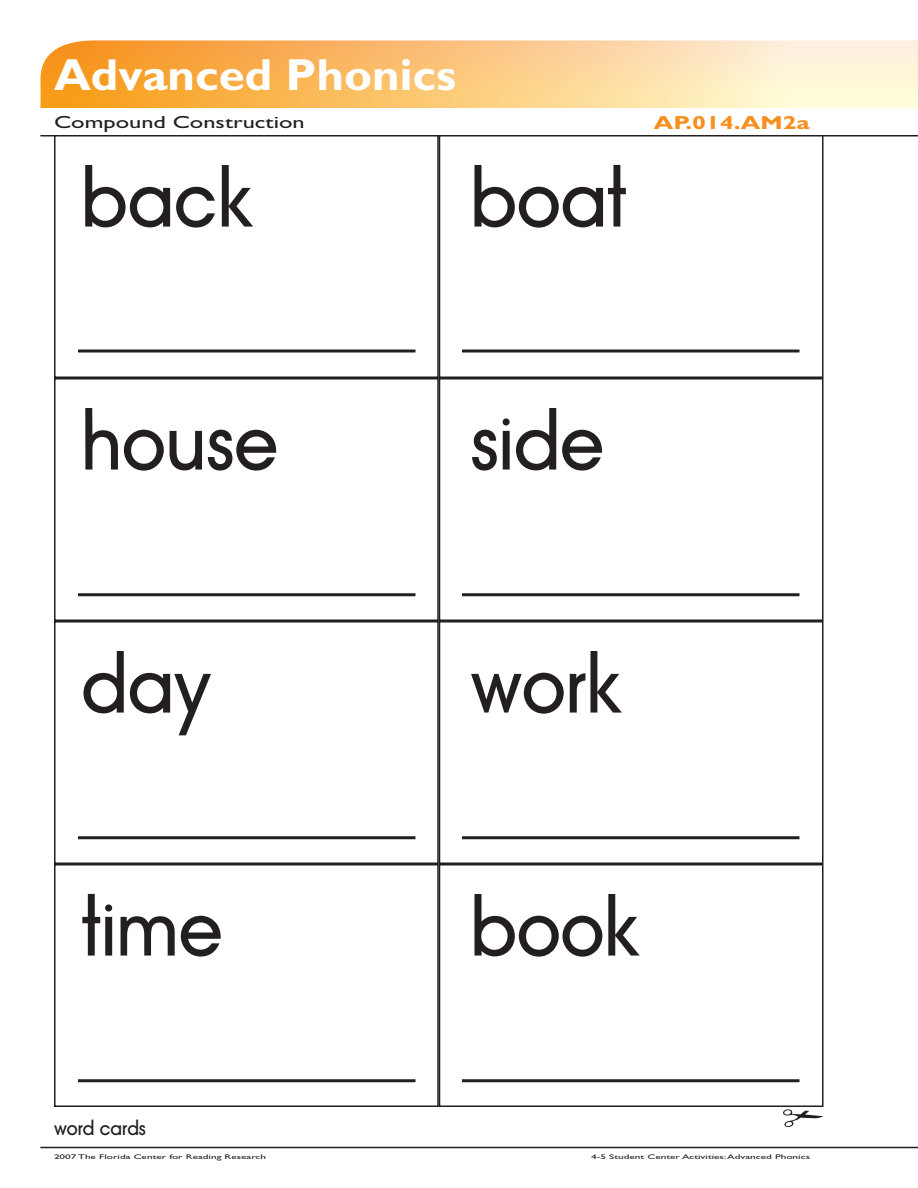
<style>
.page{position:relative;width:918px;height:1188px;background:#fff}
.page>*{position:absolute;margin:0;border:0;box-sizing:border-box;transform-origin:0 0}
.t1{font:72px "Avant Garde Medium Modified";color:#231f20}
.t2{font:700 45px "Gill Sans MT Modified";color:#fff;scale:1.05 1}
.t3{font:700 18.9px "Gill Sans MT Modified";color:#f68f1e;scale:1.33 1}
.t4{font:18px "Avant Garde Medium Modified";color:#231f20}
.t5{font:17.55px "Gill Sans MT Modified";color:#231f20;scale:1.39 1}
.t6{font:6.75px "Gill Sans MT Modified";color:#231f20;scale:1.67 1}
</style>
<div class="page">
<hr style="left:40px;top:1147px;width:878px;height:1px;background:#231f20">
<hr style="left:40px;top:135px;width:878px;height:1px;background:#231f20">
<svg style="left:40px;top:40px;width:878px;height:68px;background:#fbcb84"></svg>
<div style="left:439px;top:135px;width:385px;height:243px;border:2px solid #231f20"></div>
<div style="left:439px;top:378px;width:385px;height:243px;border:2px solid #231f20"></div>
<div style="left:439px;top:621px;width:385px;height:243px;border:2px solid #231f20"></div>
<div style="left:439px;top:864px;width:385px;height:243px;border:2px solid #231f20"></div>
<div style="left:54px;top:135px;width:385px;height:243px;border:2px solid #231f20"></div>
<div style="left:54px;top:378px;width:385px;height:243px;border:2px solid #231f20"></div>
<div style="left:54px;top:621px;width:385px;height:243px;border:2px solid #231f20"></div>
<div style="left:54px;top:864px;width:385px;height:243px;border:2px solid #231f20"></div>
<hr style="left:78px;top:836px;width:338px;height:3px;background:#231f20">
<hr style="left:78px;top:593px;width:338px;height:3px;background:#231f20">
<hr style="left:78px;top:1079px;width:338px;height:3px;background:#231f20">
<hr style="left:462px;top:1079px;width:338px;height:3px;background:#231f20">
<hr style="left:462px;top:836px;width:338px;height:3px;background:#231f20">
<hr style="left:462px;top:593px;width:338px;height:3px;background:#231f20">
<hr style="left:462px;top:350px;width:338px;height:2px;background:#231f20">
<hr style="left:78px;top:350px;width:338px;height:2px;background:#231f20">
<svg style="left:783px;top:1109px;width:41px;height:18px"></svg>
<h2 class="t2" style="left:54px;top:48px;width:385px">Advanced Phonics</h2>
<p class="t5" style="left:54px;top:112px;width:182px">Compound Construction</p>
<p class="t3" style="left:654px;top:111px;width:119px">AP.014.AM2a</p>
<p class="t1" style="left:81px;top:157px;width:172px">back</p>
<p class="t1" style="left:471px;top:157px;width:158px">boat</p>
<p class="t1" style="left:81px;top:400px;width:198px">house</p>
<p class="t1" style="left:471px;top:400px;width:135px">side</p>
<p class="t1" style="left:81px;top:643px;width:131px">day</p>
<p class="t1" style="left:471px;top:643px;width:152px">work</p>
<p class="t1" style="left:81px;top:886px;width:143px">time</p>
<p class="t1" style="left:471px;top:886px;width:169px">book</p>
<p class="t4" style="left:54px;top:1118px;width:93px">word cards</p>
<p class="t6" style="left:54px;top:1153px;width:128px">2007 The Florida Center for Reading Research</p>
<p class="t6" style="left:591px;top:1153px;width:132px">4-5 Student Center Activities: Advanced Phonics</p>
</div>
